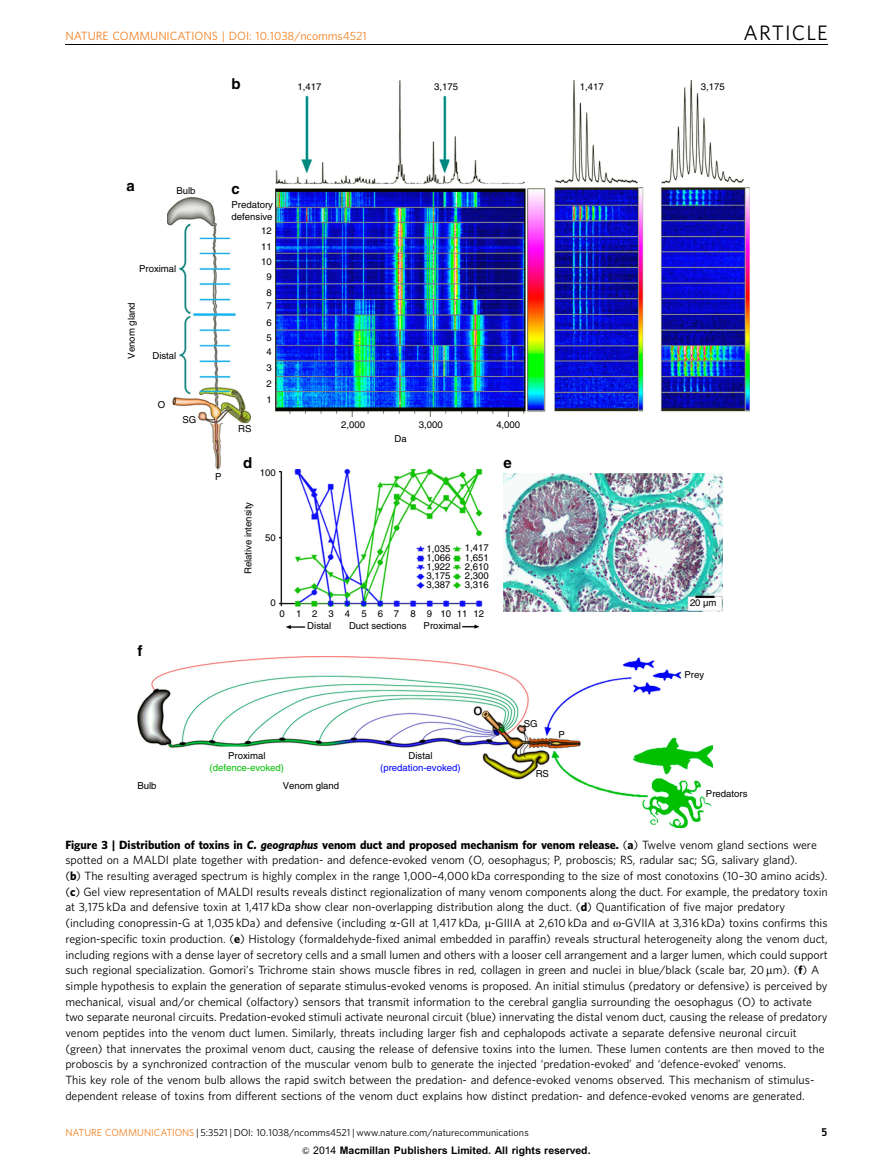
<style>
.page{position:relative;width:893px;height:1174px;background:#fff}
.page>*{position:absolute;margin:0;border:0;box-sizing:border-box;transform-origin:0 0}
.t1{font:20.85px "Adv O Tea 1 a 7398";letter-spacing:.055em;color:#000}
.t2{font:700 15px "Helvetica";color:#000}
.t3{font:12px/15.8px "Adv O Tea 1 a 7398";color:#000}
.t4{font:12px "Adv O Tcb 88 df 00";color:#000}
.t5{font:12px "Adv O Tea 1 a 7398";color:#f1801f}
.t6{font:10.8px "Adv T Tda 6 f 6 cb 8.B";color:#000}
.t7{font:10.5px "Adv PAD35";color:#000}
.t8{font:10.05px "Adv O Tea 1 a 7398";color:#000}
.t9{font:9.6px/9.1px "Helvetica";color:#000;text-align:justify}
.t10{font:9.6px "Helvetica";color:#00f}
.t11{font:9.6px "Helvetica";color:#00c000}
.t12{font:9.6px "Helvetica";letter-spacing:1.14em;color:#000}
.s1{font-family:"Adv O Te 75 a 9404.I"}
.s2{font-family:"Adv O Tea 1 a 7398"}
.s3{font-family:"Adv O Tcb 88 df 00"}
.s4{font-family:"Adv Pi 1"}
.s5{color:#f1801f}
.s6{font-family:"Adv TA42"}
.s7{font-family:"Adv PAD33"}
</style>
<div class="page">
<img style="left:167px;top:198px;width:83px;height:272px">
<img style="left:276px;top:80px;width:473px;height:337px">
<img style="left:280px;top:469px;width:202px;height:159px">
<img style="left:503px;top:474px;width:219px;height:137px">
<img style="left:137px;top:656px;width:576px;height:172px">
<hr style="left:65px;top:44px;width:763px;height:1px;background:#000">
<p class="t5" style="left:65px;top:32px;width:303px">NATURE COMMUNICATIONS | DOI: 10.1038/ncomms4521</p>
<h1 class="t1" style="left:744px;top:25px;width:85px">ARTICLE</h1>
<p class="t2" style="left:232px;top:78px;width:11px">b</p>
<p class="t9" style="left:297px;top:83px;width:25px">1,417</p>
<p class="t9" style="left:434px;top:83px;width:25px">3,175</p>
<p class="t9" style="left:580px;top:83px;width:25px">1,417</p>
<p class="t9" style="left:701px;top:83px;width:25px">3,175</p>
<p class="t2" style="left:127px;top:181px;width:10px">a</p>
<p class="t9" style="left:176px;top:187px;width:21px">Bulb</p>
<p class="t2" style="left:232px;top:183px;width:10px">c</p>
<p class="t9" style="left:232px;top:200px;width:43px;line-height:11.6px">Predatory defensive</p>
<p class="t9" style="left:261px;top:227px;width:12px">12</p>
<p class="t9" style="left:261px;top:242px;width:12px">11</p>
<p class="t9" style="left:139px;top:265px;width:39px">Proximal</p>
<p class="t9" style="left:261px;top:258px;width:12px">10</p>
<p class="t9" style="left:266px;top:272px;width:7px">9</p>
<p class="t9" style="left:266px;top:289px;width:7px">8</p>
<p class="t9" style="left:128px;top:359px;width:58px;rotate:-90deg">Venom gland</p>
<p class="t9" style="left:152px;top:352px;width:25px">Distal</p>
<p class="t9" style="left:266px;top:302px;width:7px">7</p>
<p class="t9" style="left:266px;top:319px;width:7px">6</p>
<p class="t9" style="left:266px;top:333px;width:7px">5</p>
<p class="t9" style="left:266px;top:348px;width:7px">4</p>
<p class="t9" style="left:266px;top:364px;width:7px">3</p>
<p class="t9" style="left:266px;top:380px;width:7px">2</p>
<p class="t9" style="left:158px;top:401px;width:9px">O</p>
<p class="t9" style="left:266px;top:396px;width:7px">1</p>
<p class="t9" style="left:182px;top:415px;width:15px">SG</p>
<p class="t9" style="left:215px;top:472px;width:8px">P</p>
<p class="t9" style="left:238px;top:425px;width:15px">RS</p>
<p class="t9" style="left:341px;top:421px;width:25px">2,000</p>
<p class="t9" style="left:419px;top:421px;width:25px">3,000</p>
<p class="t9" style="left:496px;top:421px;width:25px">4,000</p>
<p class="t9" style="left:394px;top:435px;width:14px">Da</p>
<p class="t9" style="left:260px;top:469px;width:17px">100</p>
<p class="t2" style="left:243px;top:457px;width:11px">d</p>
<p class="t2" style="left:503px;top:457px;width:10px">e</p>
<p class="t9" style="left:244px;top:574px;width:74px;rotate:-90deg">Relative intensity</p>
<p class="t9" style="left:265px;top:534px;width:12px">50</p>
<p class="t9" style="left:427px;top:544px;width:25px">1,035<br>1,066<br>1,922<br>3,175<br>3,387</p>
<p class="t9" style="left:465px;top:544px;width:25px">1,417<br>1,651<br>2,610<br>2,300<br>3,316</p>
<p class="t9" style="left:270px;top:599px;width:7px">0</p>
<p class="t9" style="left:690px;top:599px;width:28px">20 µm</p>
<p class="t9" style="left:457px;top:610px;width:29px">11 12</p>
<p class="t12" style="left:279px;top:610px;width:173px">012345678910</p>
<p class="t9" style="left:307px;top:622px;width:25px">Distal</p>
<p class="t9" style="left:349px;top:622px;width:59px">Duct sections</p>
<p class="t9" style="left:424px;top:622px;width:39px">Proximal</p>
<p class="t2" style="left:137px;top:645px;width:6px">f</p>
<p class="t9" style="left:685px;top:671px;width:21px">Prey</p>
<p class="t9" style="left:524px;top:720px;width:15px">SG</p>
<p class="t9" style="left:559px;top:731px;width:8px">P</p>
<p class="t9" style="left:228px;top:752px;width:39px">Proximal</p>
<p class="t11" style="left:210px;top:764px;width:76px">(defence-evoked)</p>
<p class="t9" style="left:408px;top:752px;width:25px">Distal</p>
<p class="t10" style="left:380px;top:764px;width:82px">(predation-evoked)</p>
<p class="t9" style="left:536px;top:770px;width:15px">RS</p>
<p class="t9" style="left:137px;top:782px;width:21px">Bulb</p>
<p class="t9" style="left:283px;top:782px;width:58px">Venom gland</p>
<p class="t9" style="left:706px;top:789px;width:43px">Predators</p>
<p class="t4" style="left:65px;top:840px;width:753px">Figure 3 | Distribution of toxins in <span class="s1">C. geographus</span> venom duct and proposed mechanism for venom release. <span class="s2">(</span>a<span class="s2">) Twelve venom gland sections were</span></p>
<p class="t3" style="left:65px;top:853px;width:764px">spotted on a MALDI plate together with predation- and defence-evoked venom (O, oesophagus; P, proboscis; RS, radular sac; SG, salivary gland).<br>(<span class="s3">b</span>) The resulting averaged spectrum is highly complex in the range 1,000–4,000 kDa corresponding to the size of most conotoxins (10–30 amino acids). (<span class="s3">c</span>) Gel view representation of MALDI results reveals distinct regionalization of many venom components along the duct. For example, the predatory toxin at 3,175 kDa and defensive toxin at 1,417 kDa show clear non-overlapping distribution along the duct. (<span class="s3">d</span>) Quantification of five major predatory (including conopressin-G at 1,035 kDa) and defensive (including <span class="s4">a</span>-GII at 1,417 kDa, <span class="s4">m</span>-GIIIA at 2,610 kDa and <span class="s4">o</span>-GVIIA at 3,316 kDa) toxins confirms this region-specific toxin production. (<span class="s3">e</span>) Histology (formaldehyde-fixed animal embedded in paraffin) reveals structural heterogeneity along the venom duct, including regions with a dense layer of secretory cells and a small lumen and others with a looser cell arrangement and a larger lumen, which could support such regional specialization. Gomori’s Trichrome stain shows muscle fibres in red, collagen in green and nuclei in blue/black (scale bar, 20 <span class="s4">m</span>m). (<span class="s3">f</span>) A simple hypothesis to explain the generation of separate stimulus-evoked venoms is proposed. An initial stimulus (predatory or defensive) is perceived by mechanical, visual and/or chemical (olfactory) sensors that transmit information to the cerebral ganglia surrounding the oesophagus (O) to activate two separate neuronal circuits. Predation-evoked stimuli activate neuronal circuit (blue) innervating the distal venom duct, causing the release of predatory venom peptides into the venom duct lumen. Similarly, threats including larger fish and cephalopods activate a separate defensive neuronal circuit (green) that innervates the proximal venom duct, causing the release of defensive toxins into the lumen. These lumen contents are then moved to the proboscis by a synchronized contraction of the muscular venom bulb to generate the injected ‘predation-evoked’ and ‘defence-evoked’ venoms.<br>This key role of the venom bulb allows the rapid switch between the predation- and defence-evoked venoms observed. This mechanism of stimulus&shy;dependent release of toxins from different sections of the venom duct explains how distinct predation- and defence-evoked venoms are generated.</p>
<p class="t8" style="left:65px;top:1128px;width:465px"><span class="s5">NATURE COMMUNICATIONS</span> | 5:3521 | DOI: 10.1038/ncomms4521 | www.nature.com/naturecommunications</p>
<p class="t6" style="left:821px;top:1128px;width:8px">5</p>
<p class="t7" style="left:302px;top:1146px;width:290px"><span class="s6">&amp;</span> <span class="s7">2014</span> Macmillan Publishers Limited. All rights reserved.</p>
</div>
